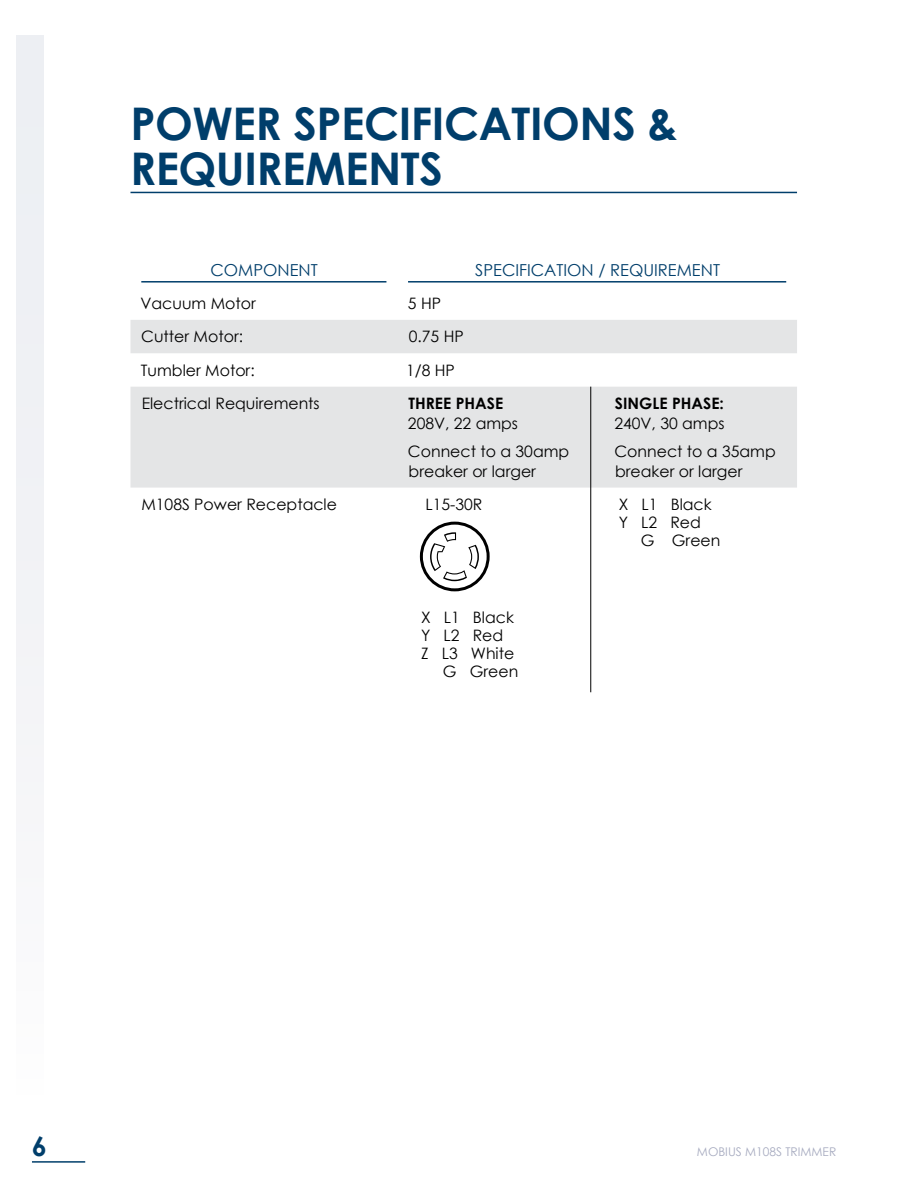
<style>
.page{position:relative;width:918px;height:1188px;background:#fff}
.page>*{position:absolute;margin:0;border:0;box-sizing:border-box;transform-origin:0 0}
.t1{font:700 45px/45px "Century Gothic";letter-spacing:-.01em;color:#003e6b}
.t2{font:700 27px "Century Gothic";color:#003e6b}
.t3{font:16.5px "Century Gothic";color:#003e6b}
.t4{font:15.75px/28.5px "Century Gothic";color:#000}
.t5{font:700 15.75px "Century Gothic";color:#000}
.t6{font:12px "Century Gothic";color:#a7abc0}
</style>
<div class="page">
<hr style="left:32px;top:1161px;width:53px;height:2px;background:#003e6b">
<div style="left:17px;top:35px;width:27px;height:1064px;background:#f2f2f5"></div>
<hr style="left:130px;top:192px;width:667px;height:1px;background:#003e6b">
<svg style="left:130px;top:320px;width:667px;height:168px;fill:#e4e5e6"></svg>
<hr style="left:141px;top:281px;width:245px;height:2px;background:#003e6b">
<hr style="left:408px;top:281px;width:378px;height:2px;background:#003e6b">
<div style="left:420px;top:522px;width:70px;height:69px;border:3px solid #000;border-radius:50%"></div>
<svg style="left:430px;top:532px;width:49px;height:49px"></svg>
<hr style="left:591px;top:387px;width:1px;height:305px;background:#000">
<h1 class="t1" style="left:130px;top:99px;width:550px">POWER SPECIFICATIONS &amp;<br>REQUIREMENTS</h1>
<p class="t3" style="left:210px;top:258px;width:109px">COMPONENT</p>
<p class="t3" style="left:475px;top:258px;width:246px">SPECIFICATION / REQUIREMENT</p>
<p class="t4" style="left:140px;top:289px;width:117px">Vacuum Motor</p>
<p class="t4" style="left:408px;top:289px;width:35px">5 HP</p>
<p class="t4" style="left:141px;top:322px;width:103px">Cutter Motor:</p>
<p class="t4" style="left:409px;top:322px;width:56px">0.75 HP</p>
<p class="t4" style="left:141px;top:356px;width:115px">Tumbler Motor:</p>
<p class="t4" style="left:406px;top:356px;width:50px">1/8 HP</p>
<p class="t4" style="left:142px;top:389px;width:180px">Electrical Requirements</p>
<p class="t5" style="left:408px;top:392px;width:96px">THREE PHASE</p>
<p class="t4" style="left:408px;top:409px;width:163px">208V, 22 amps<br>Connect to a 30amp</p>
<p class="t4" style="left:409px;top:457px;width:129px">breaker or larger</p>
<p class="t5" style="left:615px;top:392px;width:110px">SINGLE PHASE:</p>
<p class="t4" style="left:614px;top:409px;width:163px">240V, 30 amps<br>Connect to a 35amp</p>
<p class="t4" style="left:615px;top:457px;width:129px">breaker or larger</p>
<p class="t4" style="left:141px;top:490px;width:197px">M108S Power Receptacle</p>
<p class="t4" style="left:426px;top:490px;width:58px">L15-30R</p>
<p class="t4" style="left:421px;top:603px;width:94px">X L1 Black</p>
<p class="t4" style="left:421px;top:621px;width:84px">Y L2 Red</p>
<p class="t4" style="left:421px;top:639px;width:95px">Z L3 White</p>
<p class="t4" style="left:443px;top:657px;width:77px">G Green</p>
<p class="t4" style="left:619px;top:490px;width:94px">X L1 Black</p>
<p class="t4" style="left:619px;top:508px;width:84px">Y L2 Red</p>
<p class="t4" style="left:641px;top:526px;width:81px">G Green</p>
<h2 class="t2" style="left:32px;top:1125px;width:17px">6</h2>
<p class="t6" style="left:697px;top:1143px;width:141px">MOBIUS M108S TRIMMER</p>
</div>
